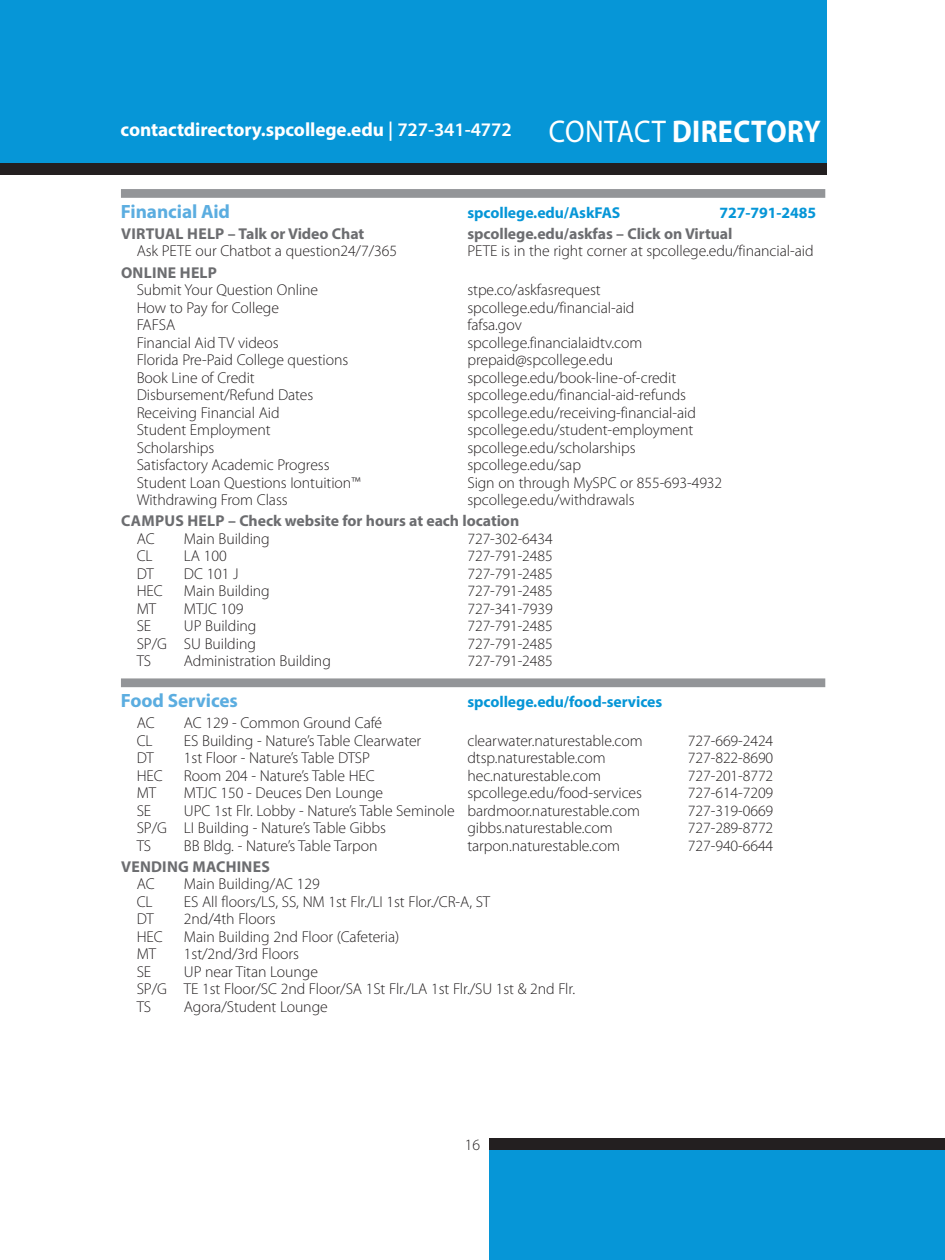
<style>
.page{position:relative;width:945px;height:1260px;background:#fff}
.page>*{position:absolute;margin:0;border:0;box-sizing:border-box;transform-origin:0 0}
.page_head_18_pt{font:700 31.5px "Myriad Pro";letter-spacing:.015em;color:#fff;scale:.9 1}
.Body{font:700 19.25px "Myriad Pro";letter-spacing:-.005em;color:#fff}
._12pt_head_-_blue{font:700 19.25px "Myriad Pro";letter-spacing:-.005em;color:#5bade0}
.directory-contact{font:300 15.75px "Myriad Pro";letter-spacing:-.005em;color:#231f20}
.Help_all_caps{font:700 15.75px "Myriad Pro";letter-spacing:-.005em;color:#6c6d70}
._12pt_head_-_blue-2{font:700 15.75px "Myriad Pro";letter-spacing:-.005em;color:#0696d7}
.Help_all_caps-2{font:700 15.75px "Myriad Pro";letter-spacing:.015em;color:#6c6d70}
.s1{font-weight:600}
.s2{font-weight:400}
</style>
<div class="page">
<div style="left:0;top:0;width:827px;height:166px;background:#0696d7"></div>
<div style="left:0;top:164px;width:827px;height:11px;background:#231f20"></div>
<div style="left:489px;top:1144px;width:456px;height:116px;background:#0696d7"></div>
<div style="left:489px;top:1139px;width:456px;height:11px;background:#231f20"></div>
<div style="left:121px;top:189px;width:704px;height:9px;background:#939598"></div>
<div style="left:121px;top:678px;width:704px;height:9px;background:#939598"></div>
<p class="Body" style="left:121px;top:117px;width:393px">contactdirectory.spcollege.edu <span class="s1">| 727-341-4772</span></p>
<p class="page_head_18_pt" style="left:549px;top:111px;width:304px"><span class="s2">CONTACT</span> DIRECTORY</p>
<p class="_12pt_head_-_blue" style="left:121px;top:198px;width:111px">Financial Aid</p>
<p class="_12pt_head_-_blue-2" style="left:467px;top:202px;width:155px">spcollege.edu/AskFAS</p>
<p class="_12pt_head_-_blue-2" style="left:719px;top:202px;width:98px">727-791-2485</p>
<p class="Help_all_caps" style="left:121px;top:223px;width:245px">VIRTUAL HELP – Talk or Video Chat</p>
<p class="Help_all_caps" style="left:467px;top:223px;width:267px">spcollege.edu/askfas – Click on Virtual</p>
<p class="directory-contact" style="left:137px;top:242px;width:262px">Ask PETE our Chatbot a question24/7/365</p>
<p class="directory-contact" style="left:467px;top:242px;width:348px">PETE is in the right corner at spcollege.edu/financial-aid</p>
<p class="Help_all_caps-2" style="left:121px;top:262px;width:97px">ONLINE HELP</p>
<p class="directory-contact" style="left:137px;top:280px;width:183px">Submit Your Question Online</p>
<p class="directory-contact" style="left:467px;top:280px;width:135px">stpe.co/askfasrequest</p>
<p class="directory-contact" style="left:137px;top:298px;width:144px">How to Pay for College</p>
<p class="directory-contact" style="left:467px;top:298px;width:169px">spcollege.edu/financial-aid</p>
<p class="directory-contact" style="left:137px;top:315px;width:40px">FAFSA</p>
<p class="directory-contact" style="left:467px;top:315px;width:56px">fafsa.gov</p>
<p class="directory-contact" style="left:137px;top:333px;width:143px">Financial Aid TV videos</p>
<p class="directory-contact" style="left:467px;top:333px;width:176px">spcollege.financialaidtv.com</p>
<p class="directory-contact" style="left:137px;top:350px;width:213px">Florida Pre-Paid College questions</p>
<p class="directory-contact" style="left:467px;top:350px;width:147px">prepaid@spcollege.edu</p>
<p class="directory-contact" style="left:137px;top:368px;width:120px">Book Line of Credit</p>
<p class="directory-contact" style="left:467px;top:368px;width:210px">spcollege.edu/book-line-of-credit</p>
<p class="directory-contact" style="left:137px;top:385px;width:178px">Disbursement/Refund Dates</p>
<p class="directory-contact" style="left:467px;top:385px;width:220px">spcollege.edu/financial-aid-refunds</p>
<p class="directory-contact" style="left:137px;top:403px;width:144px">Receiving Financial Aid</p>
<p class="directory-contact" style="left:467px;top:403px;width:230px">spcollege.edu/receiving-financial-aid</p>
<p class="directory-contact" style="left:137px;top:420px;width:135px">Student Employment</p>
<p class="directory-contact" style="left:467px;top:420px;width:227px">spcollege.edu/student-employment</p>
<p class="directory-contact" style="left:137px;top:438px;width:79px">Scholarships</p>
<p class="directory-contact" style="left:467px;top:438px;width:170px">spcollege.edu/scholarships</p>
<p class="directory-contact" style="left:137px;top:455px;width:194px">Satisfactory Academic Progress</p>
<p class="directory-contact" style="left:467px;top:455px;width:115px">spcollege.edu/sap</p>
<p class="directory-contact" style="left:137px;top:473px;width:225px">Student Loan Questions Iontuition™</p>
<p class="directory-contact" style="left:467px;top:473px;width:256px">Sign on through MySPC or 855-693-4932</p>
<p class="directory-contact" style="left:137px;top:490px;width:153px">Withdrawing From Class</p>
<p class="directory-contact" style="left:467px;top:490px;width:169px">spcollege.edu/withdrawals</p>
<p class="Help_all_caps" style="left:121px;top:511px;width:400px">CAMPUS HELP – Check website for hours at each location</p>
<p class="directory-contact" style="left:137px;top:529px;width:19px">AC</p>
<p class="directory-contact" style="left:184px;top:529px;width:87px">Main Building</p>
<p class="directory-contact" style="left:467px;top:529px;width:87px">727-302-6434</p>
<p class="directory-contact" style="left:137px;top:547px;width:17px">CL</p>
<p class="directory-contact" style="left:184px;top:547px;width:44px">LA 100</p>
<p class="directory-contact" style="left:467px;top:547px;width:87px">727-791-2485</p>
<p class="directory-contact" style="left:137px;top:564px;width:19px">DT</p>
<p class="directory-contact" style="left:184px;top:564px;width:56px">DC 101 J</p>
<p class="directory-contact" style="left:467px;top:564px;width:87px">727-791-2485</p>
<p class="directory-contact" style="left:137px;top:582px;width:28px">HEC</p>
<p class="directory-contact" style="left:184px;top:582px;width:87px">Main Building</p>
<p class="directory-contact" style="left:467px;top:582px;width:87px">727-791-2485</p>
<p class="directory-contact" style="left:137px;top:599px;width:21px">MT</p>
<p class="directory-contact" style="left:184px;top:599px;width:61px">MTJC 109</p>
<p class="directory-contact" style="left:467px;top:599px;width:87px">727-341-7939</p>
<p class="directory-contact" style="left:137px;top:617px;width:16px">SE</p>
<p class="directory-contact" style="left:184px;top:617px;width:74px">UP Building</p>
<p class="directory-contact" style="left:467px;top:617px;width:87px">727-791-2485</p>
<p class="directory-contact" style="left:137px;top:634px;width:121px">SP/G SU Building</p>
<p class="directory-contact" style="left:467px;top:634px;width:87px">727-791-2485</p>
<p class="directory-contact" style="left:137px;top:652px;width:16px">TS</p>
<p class="directory-contact" style="left:184px;top:652px;width:148px">Administration Building</p>
<p class="directory-contact" style="left:467px;top:652px;width:87px">727-791-2485</p>
<p class="_12pt_head_-_blue" style="left:121px;top:688px;width:119px">Food Services</p>
<p class="_12pt_head_-_blue-2" style="left:467px;top:691px;width:196px">spcollege.edu/food-services</p>
<p class="directory-contact" style="left:137px;top:713px;width:19px">AC</p>
<p class="directory-contact" style="left:184px;top:713px;width:200px">AC 129 - Common Ground Café</p>
<p class="directory-contact" style="left:137px;top:731px;width:17px">CL</p>
<p class="directory-contact" style="left:184px;top:731px;width:239px">ES Building - Nature’s Table Clearwater</p>
<p class="directory-contact" style="left:467px;top:731px;width:177px">clearwater.naturestable.com</p>
<p class="directory-contact" style="left:688px;top:731px;width:87px">727-669-2424</p>
<p class="directory-contact" style="left:137px;top:748px;width:19px">DT</p>
<p class="directory-contact" style="left:184px;top:748px;width:188px">1st Floor - Nature’s Table DTSP</p>
<p class="directory-contact" style="left:467px;top:748px;width:140px">dtsp.naturestable.com</p>
<p class="directory-contact" style="left:688px;top:748px;width:87px">727-822-8690</p>
<p class="directory-contact" style="left:137px;top:766px;width:28px">HEC</p>
<p class="directory-contact" style="left:184px;top:766px;width:192px">Room 204 - Nature’s Table HEC</p>
<p class="directory-contact" style="left:467px;top:766px;width:135px">hec.naturestable.com</p>
<p class="directory-contact" style="left:688px;top:766px;width:87px">727-201-8772</p>
<p class="directory-contact" style="left:137px;top:783px;width:21px">MT</p>
<p class="directory-contact" style="left:184px;top:783px;width:201px">MTJC 150 - Deuces Den Lounge</p>
<p class="directory-contact" style="left:467px;top:783px;width:176px">spcollege.edu/food-services</p>
<p class="directory-contact" style="left:688px;top:783px;width:87px">727-614-7209</p>
<p class="directory-contact" style="left:137px;top:801px;width:16px">SE</p>
<p class="directory-contact" style="left:184px;top:801px;width:458px">UPC 1st Flr. Lobby - Nature’s Table Seminole bardmoor.naturestable.com</p>
<p class="directory-contact" style="left:688px;top:801px;width:87px">727-319-0669</p>
<p class="directory-contact" style="left:137px;top:818px;width:251px">SP/G LI Building - Nature’s Table Gibbs</p>
<p class="directory-contact" style="left:467px;top:818px;width:147px">gibbs.naturestable.com</p>
<p class="directory-contact" style="left:688px;top:818px;width:87px">727-289-8772</p>
<p class="directory-contact" style="left:137px;top:836px;width:16px">TS</p>
<p class="directory-contact" style="left:184px;top:836px;width:195px">BB Bldg. - Nature’s Table Tarpon</p>
<p class="directory-contact" style="left:467px;top:836px;width:154px">tarpon.naturestable.com</p>
<p class="directory-contact" style="left:688px;top:836px;width:87px">727-940-6644</p>
<p class="Help_all_caps-2" style="left:121px;top:856px;width:150px">VENDING MACHINES</p>
<p class="directory-contact" style="left:137px;top:875px;width:19px">AC</p>
<p class="directory-contact" style="left:184px;top:875px;width:137px">Main Building/AC 129</p>
<p class="directory-contact" style="left:137px;top:892px;width:17px">CL</p>
<p class="directory-contact" style="left:184px;top:892px;width:308px">ES All floors/LS, SS, NM 1st Flr./LI 1st Flor./CR-A, ST</p>
<p class="directory-contact" style="left:137px;top:910px;width:19px">DT</p>
<p class="directory-contact" style="left:184px;top:910px;width:93px">2nd/4th Floors</p>
<p class="directory-contact" style="left:137px;top:927px;width:28px">HEC</p>
<p class="directory-contact" style="left:184px;top:927px;width:217px">Main Building 2nd Floor (Cafeteria)</p>
<p class="directory-contact" style="left:137px;top:945px;width:21px">MT</p>
<p class="directory-contact" style="left:184px;top:945px;width:116px">1st/2nd/3rd Floors</p>
<p class="directory-contact" style="left:137px;top:962px;width:16px">SE</p>
<p class="directory-contact" style="left:184px;top:962px;width:136px">UP near Titan Lounge</p>
<p class="directory-contact" style="left:137px;top:980px;width:440px">SP/G TE 1st Floor/SC 2nd Floor/SA 1St Flr./LA 1st Flr./SU 1st &amp; 2nd Flr.</p>
<p class="directory-contact" style="left:137px;top:997px;width:16px">TS</p>
<p class="directory-contact" style="left:184px;top:997px;width:145px">Agora/Student Lounge</p>
<p class="directory-contact" style="left:465px;top:1135px;width:17px">16</p>
</div>
